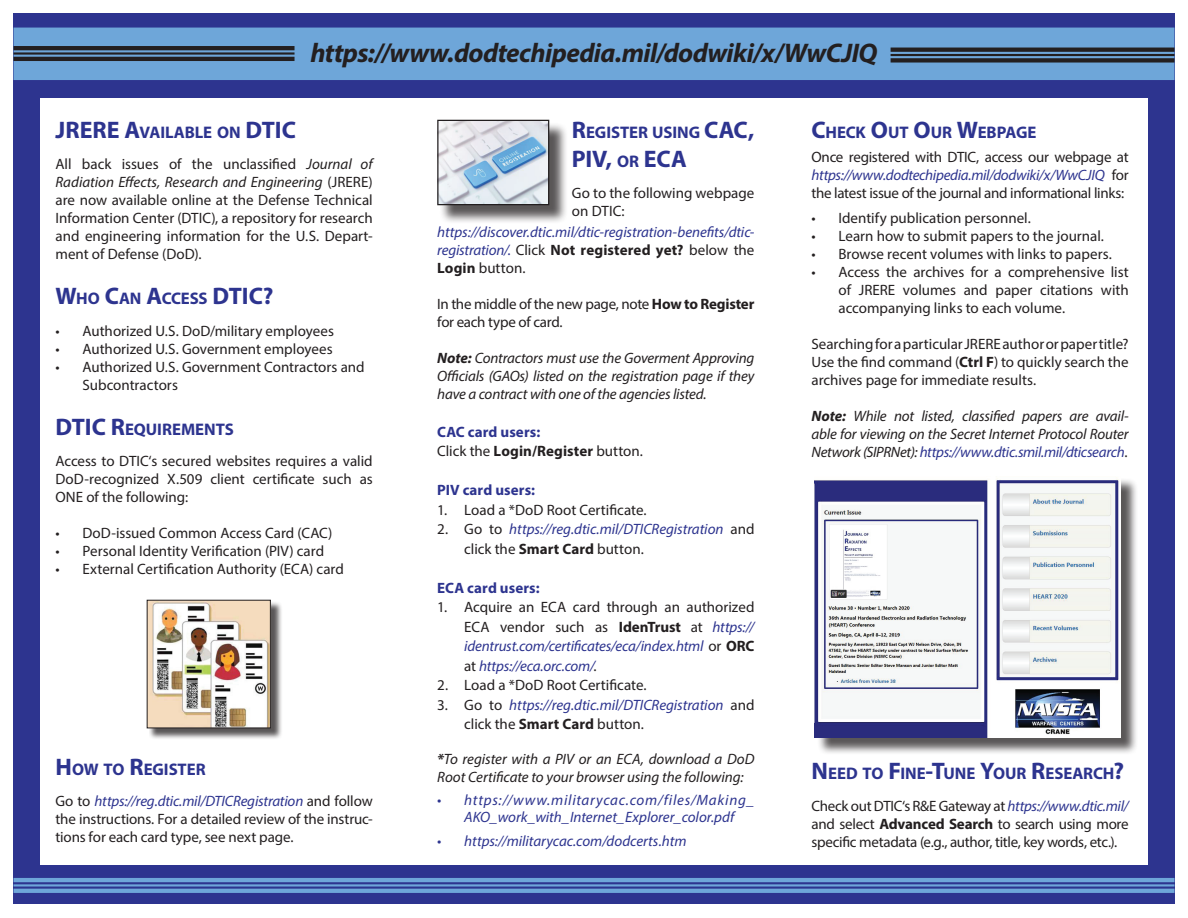
<style>
.page{position:relative;width:1188px;height:918px;background:#fff}
.page>*{position:absolute;margin:0;border:0;box-sizing:border-box;transform-origin:0 0}
.t1{font:italic 700 27px "Myriad Pro";letter-spacing:-.02em;color:#231f20}
.t2{font:700 24px "Myriad Pro";color:#2d348f}
.t3{font:700 16.8px "Myriad Pro";letter-spacing:-.005em;color:#2d348f}
.t4{font:15px/18px "Myriad Pro";color:#231f20;text-align:justify}
.t5{font:italic 15px/19.5px "Myriad Pro";letter-spacing:-.005em;color:#2d348f;text-align:justify}
.t6{font:italic 15px/18px "Myriad Pro";letter-spacing:-.01em;color:#231f20;text-align:justify}
.t7{font:italic 15px/16.5px "Myriad Pro";letter-spacing:.02em;color:#2d348f;text-align:center}
.t8{font:15px/18px "Myriad Pro";letter-spacing:-.02em;color:#231f20}
.t9{font:700 15px "Myriad Pro";letter-spacing:.005em;color:#2d348f}
.s1{font-size:16.8px}
.s2{font-style:italic}
.s3{font-size:24px}
.s4{font-style:italic;color:#2d348f}
.s5{font-style:normal}
.s6{font-style:normal;color:#231f20}
.s7{font-weight:700;font-style:normal;color:#231f20}
.s8{font-weight:700}
.s9{font-weight:700;color:#2d348f}
.s10{color:#2d348f}
</style>
<div class="page">
<div style="left:14px;top:14px;width:1160px;height:890px;background:#2d348f"></div>
<div style="left:14px;top:98px;width:1160px;height:767px;background:#fff"></div>
<div style="left:149px;top:602px;width:134px;height:138px;background:#231f20;opacity:.75"></div>
<img style="left:149px;top:602px;width:120px;height:124px">
<div style="left:147px;top:600px;width:124px;height:128px;border:1px solid #231f20"></div>
<div style="left:439px;top:122px;width:129px;height:102px;background:#231f20;opacity:.75"></div>
<img style="left:439px;top:122px;width:108px;height:81px">
<div style="left:437px;top:120px;width:112px;height:85px;border:1px solid #231f20"></div>
<div style="left:817px;top:478px;width:321px;height:277px;background:#231f20;opacity:.75"></div>
<img style="left:815px;top:478px;width:306px;height:259px">
<div style="left:14px;top:14px;width:26px;height:890px;background:#2d348f"></div>
<div style="left:1148px;top:14px;width:26px;height:890px;background:#2d348f"></div>
<div style="left:14px;top:28px;width:1160px;height:52px;background:#6ea6d9"></div>
<hr style="left:13px;top:57px;width:282px;height:4px;background:#231f20">
<hr style="left:13px;top:52px;width:282px;height:3px;background:#231f20">
<hr style="left:13px;top:46px;width:282px;height:4px;background:#231f20">
<div style="left:891px;top:58px;width:283px;height:5px;background:#231f20"></div>
<hr style="left:891px;top:54px;width:283px;height:2px;background:#231f20">
<svg style="left:891px;top:48px;width:283px;height:4px"></svg>
<hr style="left:14px;top:878px;width:1160px;height:4px;background:#6ea6d9">
<hr style="left:14px;top:884px;width:1160px;height:3px;background:#6ea6d9">
<hr style="left:14px;top:889px;width:1160px;height:4px;background:#6ea6d9">
<h1 class="t1" style="left:310px;top:36px;width:569px">https://www.dodtechipedia.mil/dodwiki/x/WwCJIQ</h1>
<h2 class="t2" style="left:55px;top:114px;width:242px">JRERE A<span class="s1">VAILABLE ON</span> DTIC</h2>
<p class="t4" style="left:55px;top:155px;width:319px">All back issues of the unclassified <span class="s2">Journal of Radiation Effects, Research and Engineering</span> (JRERE) are now available online at the Defense Technical Information Center (DTIC), a repository for research and engineering information for the U.S. Depart&shy;ment of Defense (DoD).</p>
<p class="t3" style="left:55px;top:288px;width:220px"><span class="s3">W</span>HO <span class="s3">C</span>AN <span class="s3">A</span>CCESS <span class="s3">DTIC?</span></p>
<p class="t4" style="left:55px;top:321px;width:280px">• Authorized U.S. DoD/military employees</p>
<p class="t4" style="left:55px;top:339px;width:279px">• Authorized U.S. Government employees</p>
<p class="t4" style="left:82px;top:357px;width:284px;text-indent:-27px">• Authorized U.S. Government Contractors and<br>Subcontractors</p>
<p class="t3" style="left:55px;top:418px;width:180px"><span class="s3">DTIC R</span>EQUIREMENTS</p>
<p class="t4" style="left:55px;top:452px;width:319px">Access to DTIC‘s secured websites requires a valid DoD-recognized X.509 client certificate such as ONE of the following:</p>
<p class="t4" style="left:55px;top:524px;width:278px">• DoD-issued Common Access Card (CAC)</p>
<p class="t4" style="left:55px;top:542px;width:270px">• Personal Identity Verification (PIV) card</p>
<p class="t4" style="left:55px;top:560px;width:290px">• External Certification Authority (ECA) card</p>
<p class="t3" style="left:55px;top:758px;width:133px"><span class="s3">H</span> OW TO <span class="s3">R</span>EGISTER</p>
<p class="t4" style="left:55px;top:792px;width:319px">Go to <span class="s4">https://reg.dtic.mil/DTICRegistration</span> and follow the instructions. For a detailed review of the instruc&shy;tions for each card type, see next page.</p>
<p class="t3" style="left:572px;top:121px;width:59px"><span class="s3">R</span>EGISTER</p>
<p class="t3" style="left:652px;top:121px;width:104px">USING <span class="s3">CAC,</span></p>
<h2 class="t2" style="left:572px;top:143px;width:115px">PIV, <span class="s1">OR</span> ECA</h2>
<p class="t4" style="left:572px;top:184px;width:184px">Go to the following webpage on DTIC:</p>
<p class="t5" style="left:437px;top:223px;width:319px;line-height:18px">https://discover.dtic.mil/dtic-registration-benefits/dtic&shy;registration/<span class="s5">.</span> <span class="s6">Click</span> <span class="s7">Not registered yet?</span> <span class="s6">below the </span><span class="s7">Login</span> <span class="s6">button.</span></p>
<p class="t8" style="left:437px;top:295px;width:319px">In the middle of the new page, note <span class="s8">How to Register </span>for each type of card.</p>
<p class="t6" style="left:437px;top:349px;width:319px"><span class="s8">Note:</span> Contractors must use the Goverment Approving Officials (GAOs) listed on the registration page if they have a contract with one of the agencies listed.</p>
<p class="t4" style="left:437px;top:422px;width:207px;line-height:19.5px"><span class="s9">CAC card users:<br></span>Click the <span class="s8">Login/Register</span> button.</p>
<p class="t9" style="left:437px;top:481px;width:99px">PIV card users:</p>
<p class="t4" style="left:437px;top:501px;width:211px">1. Load a *DoD Root Certificate.</p>
<p class="t5" style="left:464px;top:519px;width:292px;text-indent:-27px"><span class="s6">2. Go to</span> https://reg.dtic.mil/DTICRegistration <span class="s6">and click the</span> <span class="s7">Smart Card</span> <span class="s6">button.</span></p>
<p class="t9" style="left:437px;top:578px;width:104px">ECA card users:</p>
<p class="t5" style="left:464px;top:597px;width:292px;text-indent:-27px"><span class="s6">1. Acquire an ECA card through an authorized ECA vendor such as</span> <span class="s7">IdenTrust</span> <span class="s6">at</span> https:// identrust.com/certificates/eca/index.html <span class="s6">or</span> <span class="s7">ORC </span><span class="s6">at</span> https://eca.orc.com/<span class="s6">.</span></p>
<p class="t4" style="left:437px;top:676px;width:211px">2. Load a *DoD Root Certificate.</p>
<p class="t5" style="left:464px;top:695px;width:292px;text-indent:-27px"><span class="s6">3. Go to</span> https://reg.dtic.mil/DTICRegistration <span class="s6">and click the</span> <span class="s7">Smart Card</span> <span class="s6">button.</span></p>
<p class="t6" style="left:437px;top:750px;width:319px"><span class="s8">*</span>To register with a PIV or an ECA, download a DoD<br>Root Certificate to your browser using the following:</p>
<p class="t7" style="left:437px;top:792px;width:319px">• https://www.militarycac.com/files/Making_<br>AKO_work_with_Internet_Explorer_color.pdf</p>
<p class="t5" style="left:437px;top:831px;width:251px">• https://militarycac.com/dodcerts.htm</p>
<p class="t3" style="left:811px;top:121px;width:225px"><span class="s3">C</span>HECK <span class="s3">O</span>UT <span class="s3">O</span>UR <span class="s3">W</span>EBPAGE</p>
<p class="t4" style="left:811px;top:148px;width:319px">Once registered with DTIC, access our webpage at <span class="s4">https://www.dodtechipedia.mil/dodwiki/x/WwCJIQ</span> for the latest issue of the journal and informational links:</p>
<p class="t4" style="left:811px;top:209px;width:221px">• Identify publication personnel.</p>
<p class="t4" style="left:811px;top:227px;width:294px">• Learn how to submit papers to the journal.</p>
<p class="t4" style="left:811px;top:245px;width:302px">• Browse recent volumes with links to papers.</p>
<p class="t4" style="left:838px;top:263px;width:292px;text-indent:-27px">• Access the archives for a comprehensive list of JRERE volumes and paper citations with accompanying links to each volume.</p>
<p class="t4" style="left:811px;top:335px;width:319px">Searching for a particular JRERE author or paper title?<br>Use the find command (<span class="s8">Ctrl F</span>) to quickly search the archives page for immediate results.</p>
<p class="t6" style="left:811px;top:407px;width:319px"><span class="s8">Note:</span> While not listed, classified papers are avail&shy;able for viewing on the Secret Internet Protocol Router Network (SIPRNet): <span class="s10">https://www.dtic.smil.mil/dticsearch</span><span class="s5">.</span></p>
<p class="t3" style="left:811px;top:763px;width:27px"><span class="s3">N</span>EED</p>
<p class="t3" style="left:863px;top:763px;width:263px">TO <span class="s3">F</span>INE<span class="s3">-T</span>UNE <span class="s3">Y</span>OUR <span class="s3">R</span>ESEARCH<span class="s3">?</span></p>
<p class="t4" style="left:811px;top:797px;width:319px">Check out DTIC‘s R&amp;E Gateway at <span class="s4">https://www.dtic.mil/ </span>and select <span class="s8">Advanced Search</span> to search using more specific metadata (e.g., author, title, key words, etc.).</p>
</div>
